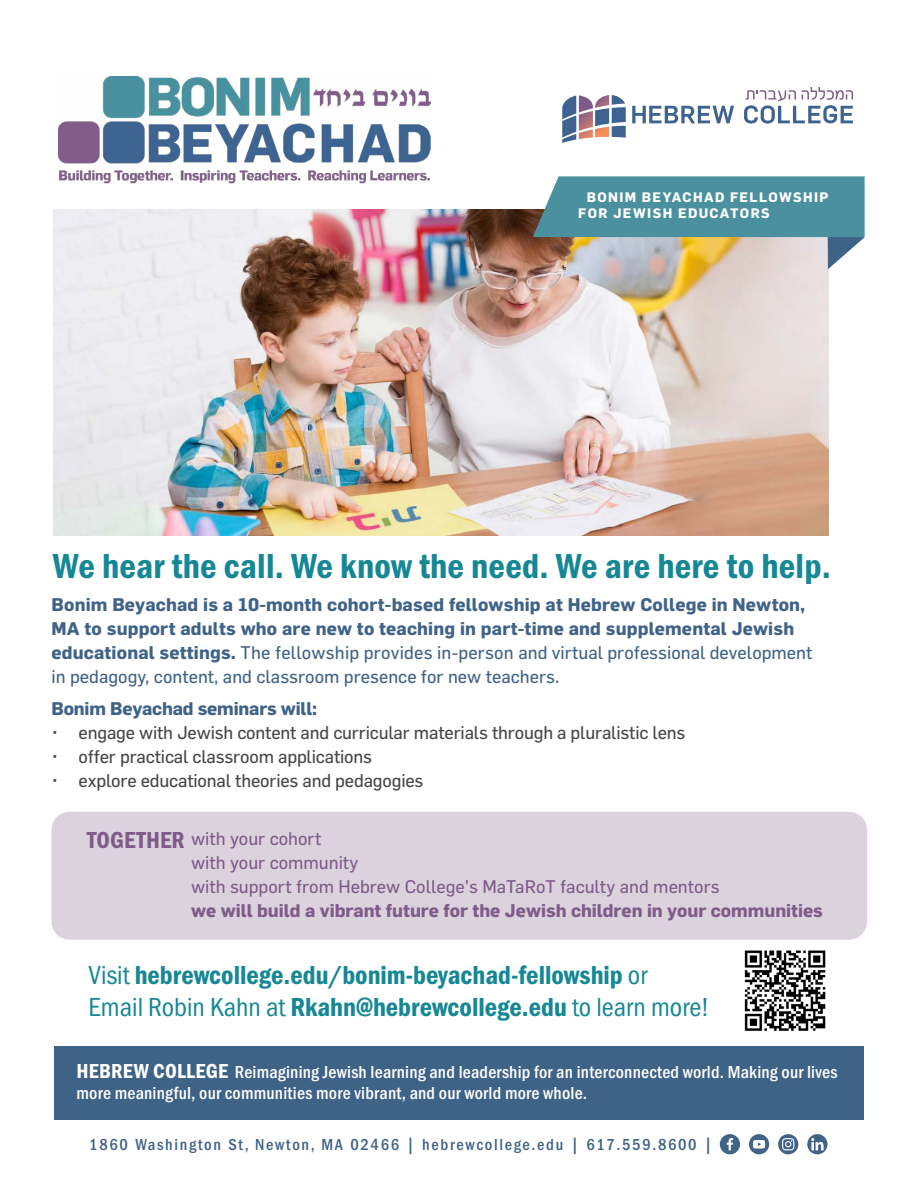
<style>
.page{position:relative;width:918px;height:1188px;background:#fff}
.page>*{position:absolute;margin:0;border:0;box-sizing:border-box;transform-origin:0 0}
.t1{font:36px "Franklin Gothic URW Con Dem";letter-spacing:.005em;color:#168794}
.t2{font:27px "Franklin Gothic URW Cond";color:#168794}
.t3{font:27px "Franklin Gothic URW Con Dem";color:#168794}
.t4{font:24px "Franklin Gothic URW Con Dem";color:#7f5b89}
.t5{font:700 18px/24px "Flama";letter-spacing:.01em;color:#3f6387}
.t6{font:500 18px/21px "Franklin Gothic URW Cond";letter-spacing:.01em;color:#fff}
.t7{font:18px "Flama";letter-spacing:-.01em;color:#474749}
.t8{font:18px/24px "Flama";color:#7f5b89}
.t9{font:700 18px "Flama";color:#7f5b89}
.t10{font:700 18px "Flama";letter-spacing:-.01em;color:#3f6387}
.t11{font:500 condensed 16.5px "Franklin Gothic LT Pro";letter-spacing:.1em;color:#3f6387}
.t12{font:700 13.5px/16.2px "Flama";letter-spacing:.1em;color:#fff}
.s1{font-weight:400}
.s2{font-family:"Franklin Gothic URW Cond"}
.s3{font-family:"Franklin Gothic URW Con Dem"}
.s4{font-family:"Franklin Gothic URW Con Dem";font-weight:400;font-size:21px}
</style>
<div class="page">
<div style="left:51px;top:812px;width:816px;height:128px;background:#dcd2de;border-radius:18px"></div>
<img style="left:53px;top:210px;width:775px;height:326px">
<div style="left:54px;top:1046px;width:810px;height:73px;background:#3f6387"></div>
<svg style="left:720px;top:1134px;width:20px;height:20px"></svg>
<svg style="left:749px;top:1134px;width:20px;height:20px"></svg>
<svg style="left:778px;top:1134px;width:20px;height:20px"></svg>
<svg style="left:807px;top:1134px;width:21px;height:20px"></svg>
<img style="left:59px;top:76px;width:372px;height:108px">
<svg style="left:562px;top:95px;width:64px;height:48px"></svg>
<svg style="left:632px;top:106px;width:102px;height:17px"></svg>
<svg style="left:744px;top:87px;width:109px;height:37px"></svg>
<svg style="left:533px;top:176px;width:332px;height:93px;background:#7aa0a2"></svg>
<img style="left:744px;top:950px;width:82px;height:81px">
<p class="t12" style="left:578px;top:189px;width:252px;text-indent:9px">BONIM BEYACHAD FELLOWSHIP<br>FOR JEWISH EDUCATORS</p>
<h1 class="t1" style="left:53px;top:541px;width:779px">We hear the call. We know the need. We are here to help.</h1>
<p class="t5" style="left:52px;top:592px;width:762px">Bonim Beyachad is a 10-month cohort-based fellowship at Hebrew College in Newton, MA to support adults who are new to teaching in part-time and supplemental Jewish educational settings. <span class="s1">The fellowship provides in-person and virtual professional development in pedagogy, content, and classroom presence for new teachers.</span></p>
<p class="t10" style="left:52px;top:698px;width:267px">Bonim Beyachad seminars will:</p>
<p class="t7" style="left:52px;top:722px;width:635px">• engage with Jewish content and curricular materials through a pluralistic lens</p>
<p class="t7" style="left:52px;top:746px;width:322px">• offer practical classroom applications</p>
<p class="t7" style="left:52px;top:770px;width:373px">• explore educational theories and pedagogies</p>
<p class="t8" style="left:191px;top:826px;width:530px">with your cohort<br>with your community<br>with support from Hebrew College’s MaTaRoT faculty and mentors</p>
<p class="t9" style="left:191px;top:899px;width:633px">we will build a vibrant future for the Jewish children in your communities</p>
<h3 class="t4" style="left:87px;top:824px;width:99px">TOGETHER</h3>
<h2 class="t3" style="left:89px;top:957px;width:560px"><span class="s2">Visit</span> hebrewcollege.edu/bonim-beyachad-fellowship <span class="s2">or</span></h2>
<h2 class="t2" style="left:89px;top:988px;width:623px">Email Robin Kahn at <span class="s3">Rkahn@hebrewcollege.edu</span> to learn more!</h2>
<p class="t6" style="left:76px;top:1060px;width:763px"><span class="s4">HEBREW COLLEGE</span> Reimagining Jewish learning and leadership for an interconnected world. Making our lives more meaningful, our communities more vibrant, and our world more whole.</p>
<p class="t11" style="left:89px;top:1135px;width:625px">1860 Washington St, Newton, MA 02466 | hebrewcollege.edu | 617.559.8600 |</p>
</div>
